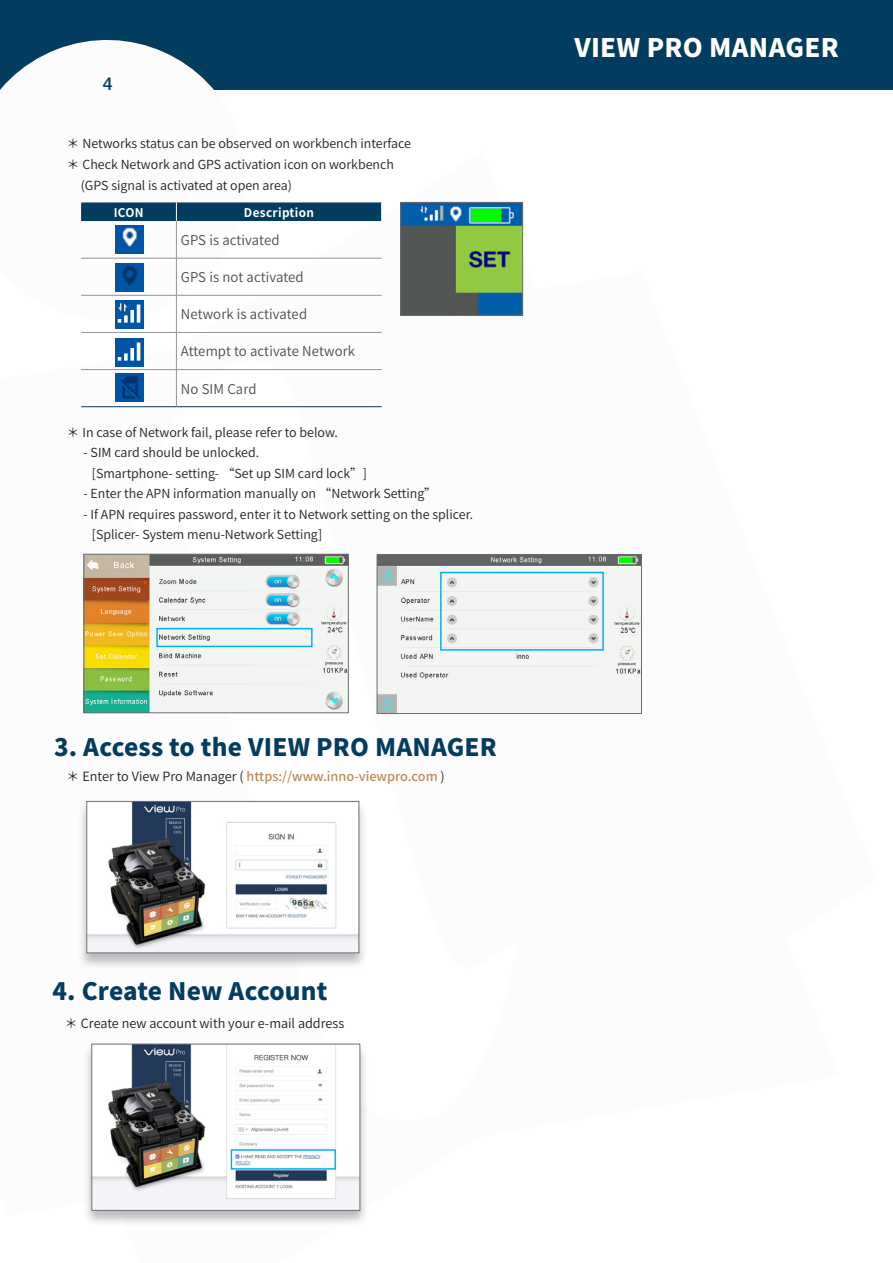
<style>
.page{position:relative;width:893px;height:1263px;background:#fff}
.page>*{position:absolute;margin:0;border:0;box-sizing:border-box;transform-origin:0 0}
.t1{font:900 25.5px "Noto Sans CJ Ksc";letter-spacing:.01em;color:#fff}
.t2{font:900 24px "Noto Sans CJ Ksc";letter-spacing:.01em;color:#023c5f}
.t3{font:500 18px "Helvetica Neue LT Std";color:#024164}
.t4{font:600 13.5px "Noto Sans CJ Ksc";letter-spacing:.01em;color:#4b4c4d}
.t5{font:500 12.75px "Noto Sans CJ Ksc";color:#bc8b59}
.t6{font:600 12.75px "Noto Sans CJ Ksc";color:#231f20}
.t7{font:600 12.45px "Noto Sans CJ Ksc";color:#231f20}
.t8{font:700 12px "Noto Sans CJ Ksc";letter-spacing:.03em;color:#fff}
.s1{font-weight:600;color:#231f20}
</style>
<div class="page">
<div style="left:0;top:0;width:893px;height:90px;background:#023c5f"></div>
<svg style="left:0;top:39px;width:265px;height:293px"></svg>
<img style="left:379px;top:557px;width:261px;height:155px">
<div style="left:377px;top:555px;width:265px;height:159px;border:1px solid #6c6d70"></div>
<div style="left:81px;top:202px;width:301px;height:19px;background:#023c5f"></div>
<hr style="left:81px;top:406px;width:95px;height:1px;background:#023c5f">
<hr style="left:176px;top:406px;width:206px;height:1px;background:#023c5f">
<hr style="left:81px;top:258px;width:95px;height:1px;background:#939598">
<hr style="left:176px;top:258px;width:206px;height:1px;background:#939598">
<hr style="left:81px;top:295px;width:95px;height:1px;background:#939598">
<hr style="left:176px;top:295px;width:206px;height:1px;background:#939598">
<hr style="left:81px;top:332px;width:95px;height:1px;background:#939598">
<hr style="left:176px;top:332px;width:206px;height:1px;background:#939598">
<hr style="left:81px;top:369px;width:95px;height:1px;background:#939598">
<hr style="left:176px;top:369px;width:206px;height:1px;background:#939598">
<hr style="left:176px;top:258px;width:1px;height:37px;background:#939598">
<hr style="left:176px;top:295px;width:1px;height:37px;background:#939598">
<hr style="left:176px;top:333px;width:1px;height:36px;background:#939598">
<hr style="left:176px;top:370px;width:1px;height:36px;background:#939598">
<hr style="left:176px;top:221px;width:1px;height:37px;background:#939598">
<img style="left:115px;top:226px;width:28px;height:28px">
<img style="left:115px;top:263px;width:28px;height:28px">
<img style="left:115px;top:300px;width:28px;height:28px">
<svg style="left:116px;top:301px;width:13px;height:13px"></svg>
<img style="left:115px;top:338px;width:28px;height:28px">
<img style="left:115px;top:374px;width:28px;height:28px">
<img style="left:402px;top:204px;width:119px;height:110px">
<div style="left:400px;top:202px;width:123px;height:114px;border:1px solid #6c6d70"></div>
<img style="left:86px;top:556px;width:260px;height:155px">
<div style="left:84px;top:554px;width:264px;height:159px;border:1px solid #6c6d70"></div>
<div style="left:156px;top:628px;width:157px;height:19px;border:1px solid #00aeef"></div>
<div style="left:78px;top:800px;width:290px;height:170px;background:#231f20;opacity:.3"></div>
<img style="left:89px;top:803px;width:268px;height:148px">
<div style="left:87px;top:801px;width:272px;height:152px;border:1px solid #6c6d70"></div>
<div style="left:83px;top:1043px;width:286px;height:184px;background:#231f20;opacity:.3"></div>
<img style="left:94px;top:1046px;width:264px;height:162px">
<div style="left:231px;top:1149px;width:105px;height:21px;border:1px solid #00aeef"></div>
<div style="left:440px;top:572px;width:164px;height:79px;border:1px solid #00aeef"></div>
<h3 class="t3" style="left:103px;top:73px;width:12px">4</h3>
<p class="t7" style="left:67px;top:137px;width:346px">＊ Networks status can be observed on workbench interface</p>
<p class="t7" style="left:67px;top:157px;width:329px">＊ Check Network and GPS activation icon on workbench</p>
<p class="t7" style="left:81px;top:178px;width:213px">(GPS signal is activated at open area)</p>
<p class="t8" style="left:114px;top:205px;width:32px">ICON</p>
<p class="t8" style="left:244px;top:205px;width:72px">Description</p>
<p class="t4" style="left:181px;top:232px;width:100px">GPS is activated</p>
<p class="t4" style="left:181px;top:270px;width:124px">GPS is not activated</p>
<p class="t4" style="left:181px;top:307px;width:128px">Network is activated</p>
<p class="t4" style="left:181px;top:344px;width:176px">Attempt to activate Network</p>
<p class="t4" style="left:181px;top:381px;width:77px">No SIM Card</p>
<p class="t7" style="left:67px;top:425px;width:272px">＊ In case of Network fail, please refer to below.</p>
<p class="t7" style="left:84px;top:445px;width:177px">- SIM card should be unlocked.</p>
<p class="t7" style="left:92px;top:466px;width:276px">[Smartphone- setting- “Set up SIM card lock”]</p>
<p class="t7" style="left:84px;top:487px;width:355px">- Enter the APN information manually on “Network Setting”</p>
<p class="t7" style="left:84px;top:507px;width:391px">- If APN requires password, enter it to Network setting on the splicer.</p>
<p class="t7" style="left:92px;top:528px;width:232px">[Splicer- System menu-Network Setting]</p>
<p class="t2" style="left:54px;top:734px;width:444px">3. Access to the VIEW PRO MANAGER</p>
<p class="t5" style="left:67px;top:769px;width:380px"><span class="s1">＊ Enter to View Pro Manager (</span> https://www.inno-viewpro.com <span class="s1">)</span></p>
<h1 class="t1" style="left:574px;top:33px;width:266px">VIEW PRO MANAGER</h1>
<p class="t2" style="left:52px;top:978px;width:277px">4. Create New Account</p>
<p class="t6" style="left:65px;top:1016px;width:281px">＊ Create new account with your e-mail address</p>
</div>
